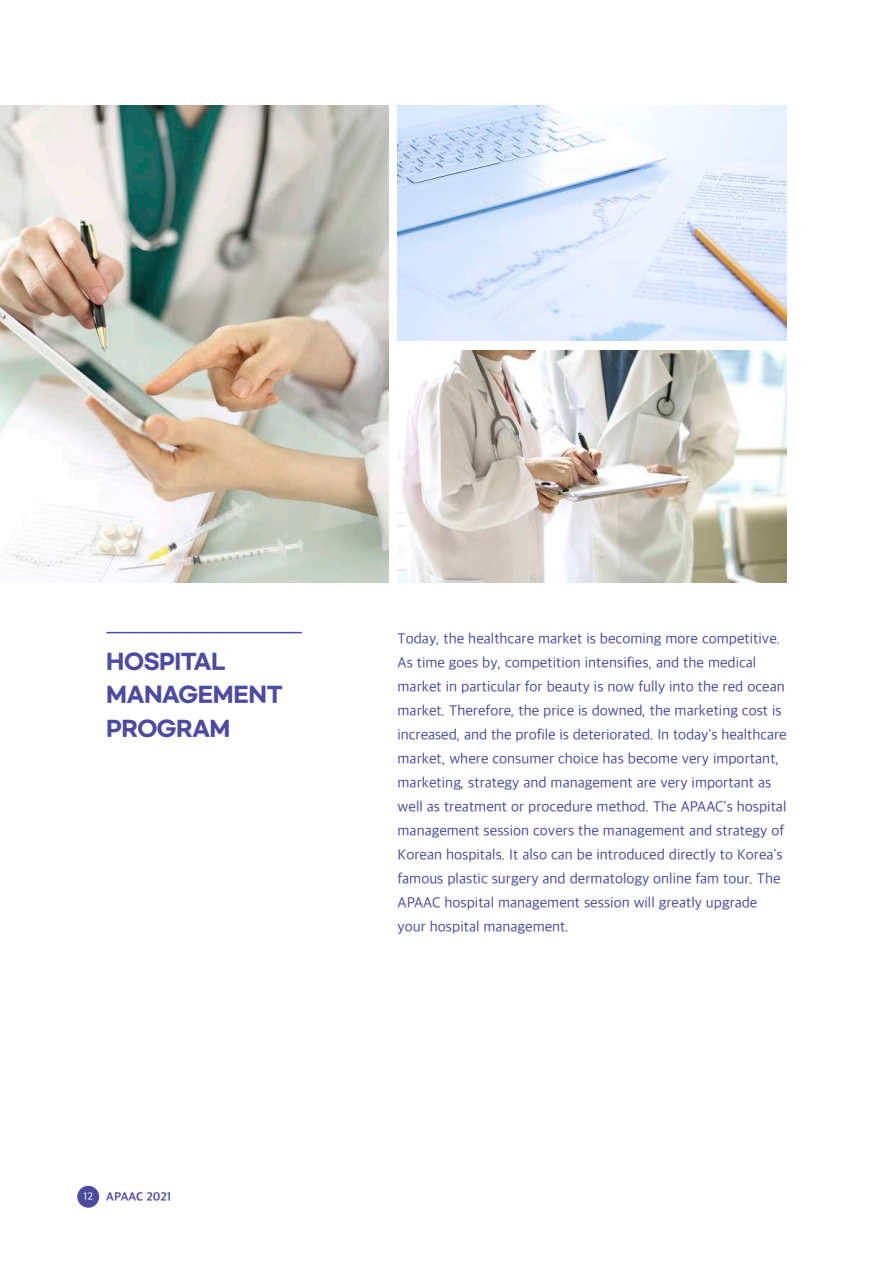
<style>
.page{position:relative;width:893px;height:1263px;background:#fff}
.page>*{position:absolute;margin:0;border:0;box-sizing:border-box;transform-origin:0 0}
.t1{font:700 21px/33.6px "Gmarket Sans";letter-spacing:-.02em;color:#4c4b9f}
.t2{font:15px/24px "Apple SD Gothic Neo";color:#4c4b9f}
.t3{font:700 12px "Apple SD Gothic Neo";color:#4c4b9f}
.s1{font-weight:500;font-size:10.5px;color:#fff}
</style>
<div class="page">
<hr style="left:892px;top:0;width:1px;height:1263px;background:#e6e5f2">
<div style="left:77px;top:1186px;width:22px;height:22px;background:#4c4b9f;border-radius:50%"></div>
<hr style="left:106px;top:632px;width:196px;height:1px;background:#4c4b9f">
<img style="left:0;top:106px;width:388px;height:477px">
<img style="left:398px;top:106px;width:389px;height:234px">
<img style="left:398px;top:350px;width:389px;height:233px">
<h1 class="t1" style="left:106px;top:645px;width:178px">HOSPITAL<br>MANAGEMENT<br>PROGRAM</h1>
<p class="t3" style="left:84px;top:1190px;width:89px"><span class="s1">12</span> APAAC 2021</p>
<p class="t2" style="left:398px;top:627px;width:391px">Today, the healthcare market is becoming more competitive.<br>As time goes by, competition intensifies, and the medical market in particular for beauty is now fully into the red ocean market. Therefore, the price is downed, the marketing cost is increased, and the profile is deteriorated. In today's healthcare market, where consumer choice has become very important, marketing, strategy and management are very important as well as treatment or procedure method. The APAAC's hospital management session covers the management and strategy of Korean hospitals. It also can be introduced directly to Korea's famous plastic surgery and dermatology online fam tour. The APAAC hospital management session will greatly upgrade your hospital management.</p>
</div>
